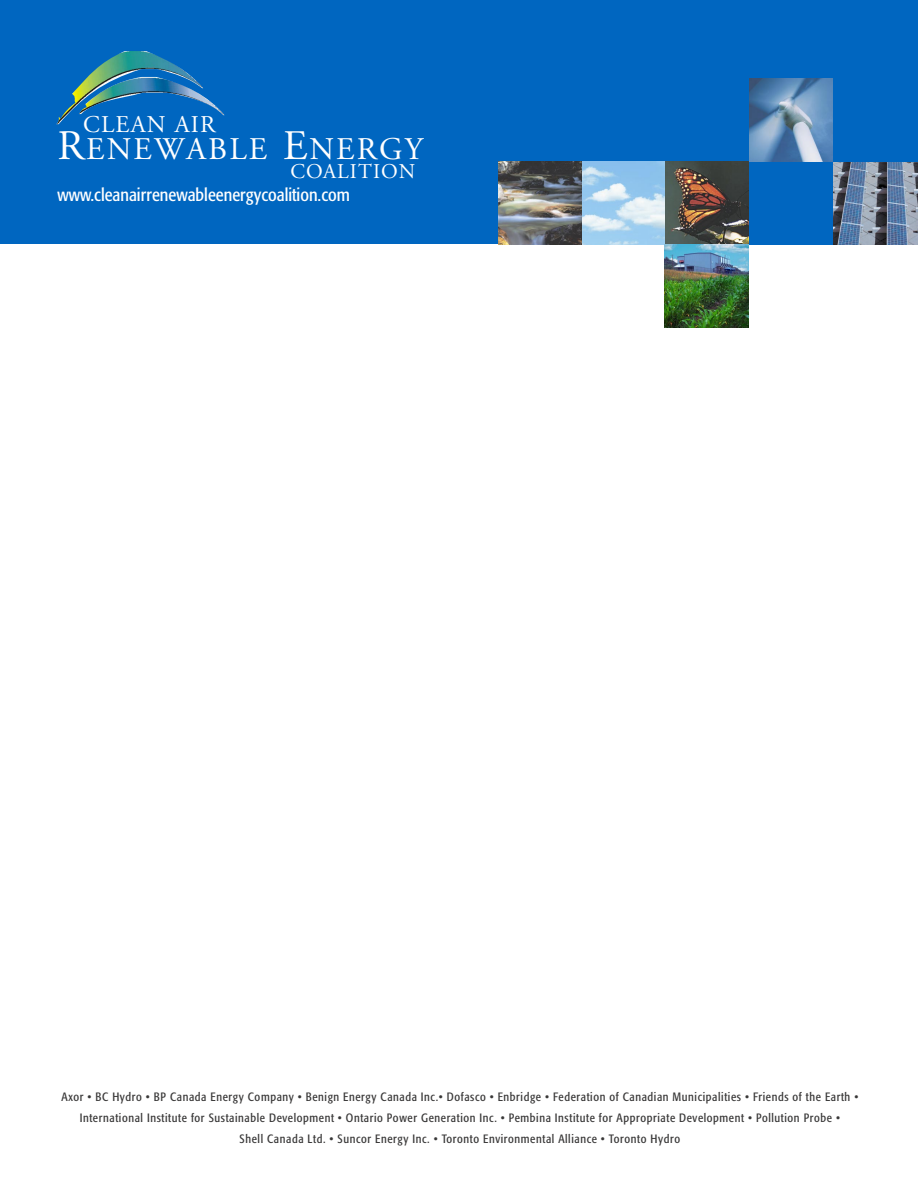
<style>
.page{position:relative;width:918px;height:1188px;background:#fff}
.page>*{position:absolute;margin:0;border:0;box-sizing:border-box;transform-origin:0 0}
.t1{font:31.5px "Adobe Garamond";letter-spacing:.065em;color:#fff}
.t2{font:24px "Adobe Garamond";letter-spacing:.05em;color:#fff}
.t3{font:21px "Adobe Garamond";letter-spacing:.05em;color:#fff}
.t4{font:condensed 18px "Formata";color:#fff}
.t5{font:condensed 12px/21px "Formata";letter-spacing:.05em;color:#393838;text-align:center}
.s1{font-size:42px}
</style>
<div class="page">
<div style="left:0;top:0;width:918px;height:244px;background:#0066c0"></div>
<img style="left:749px;top:78px;width:83px;height:83px">
<img style="left:582px;top:161px;width:166px;height:84px">
<img style="left:498px;top:161px;width:84px;height:84px">
<img style="left:834px;top:162px;width:83px;height:83px">
<img style="left:665px;top:245px;width:83px;height:83px">
<img style="left:56px;top:51px;width:169px;height:73px">
<h2 class="t2" style="left:83px;top:112px;width:134px">CLEAN AIR</h2>
<h1 class="t1" style="left:57px;top:132px;width:367px"><span class="s1">R</span>ENEWABLE <span class="s1">E</span>NERGY</h1>
<h3 class="t3" style="left:290px;top:160px;width:126px">COALITION</h3>
<h3 class="t4" style="left:58px;top:184px;width:294px">www.cleanairrenewableenergycoalition.com</h3>
<p class="t5" style="left:61px;top:1086px;width:798px">Axor • BC Hydro • BP Canada Energy Company • Benign Energy Canada Inc.• Dofasco • Enbridge • Federation of Canadian Municipalities • Friends of the Earth •<br>International Institute for Sustainable Development • Ontario Power Generation Inc. • Pembina Institute for Appropriate Development • Pollution Probe •<br>Shell Canada Ltd. • Suncor Energy Inc. • Toronto Environmental Alliance • Toronto Hydro</p>
</div>
